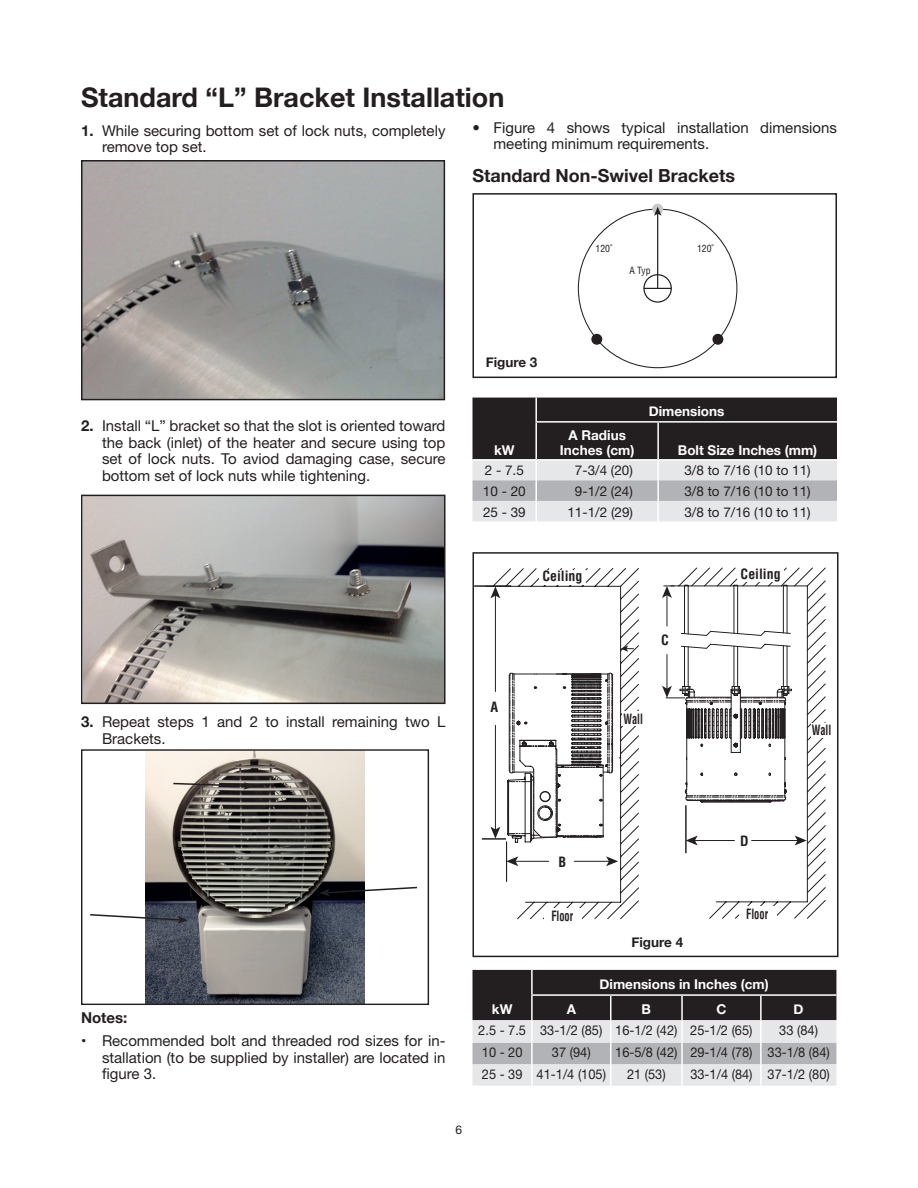
<style>
.page{position:relative;width:918px;height:1188px;background:#fff}
.page>*{position:absolute;margin:0;border:0;box-sizing:border-box;transform-origin:0 0}
.t1{font:700 27px "Helvetica Neue";color:#231f20}
.t2{font:700 18px "Helvetica Neue";color:#231f20}
.t3{font:15px/16.5px "Helvetica Neue";color:#231f20}
.t4{font:700 15px "Helvetica Neue";color:#231f20}
.t5{font:700 condensed 13.8px "Helvetica";color:#231f20;scale:.75 1}
.t6{font:700 condensed 13.8px "Helvetica";color:#231f20}
.t7{font:13.5px "Helvetica Neue";color:#231f20;scale:.95 1}
.t8{font:13.5px "Helvetica Neue";color:#231f20}
.t9{font:700 13.5px/15px "Helvetica Neue";color:#fff;text-align:center}
.t10{font:700 13.5px "Helvetica Neue";color:#231f20}
.t11{font:12px "Helvetica Neue";color:#231f20}
.t12{font:condensed 9.75px "Helvetica";color:#231f20}
.s1{font-weight:700}
</style>
<div class="page">
<img style="left:84px;top:163px;width:358px;height:234px">
<div style="left:81px;top:160px;width:364px;height:240px;border:2px solid #231f20"></div>
<img style="left:84px;top:498px;width:359px;height:203px">
<div style="left:81px;top:495px;width:365px;height:209px;border:2px solid #231f20"></div>
<svg style="left:81px;top:749px;width:349px;height:256px"></svg>
<div style="left:643px;top:274px;width:29px;height:29px;border:1px solid #231f20;border-radius:50%"></div>
<svg style="left:643px;top:287px;width:29px;height:3px"></svg>
<div style="left:591px;top:334px;width:11px;height:11px;background:#231f20;border-radius:50%"></div>
<div style="left:712px;top:334px;width:11px;height:11px;background:#231f20;border-radius:50%"></div>
<div style="left:652px;top:204px;width:11px;height:11px;background:#c7c8ca;border-radius:50%"></div>
<hr style="left:657px;top:213px;width:1px;height:75px;background:#231f20">
<svg style="left:654px;top:207px;width:8px;height:9px"></svg>
<div style="left:472px;top:193px;width:365px;height:185px;border:2px solid #231f20"></div>
<svg style="left:472px;top:398px;width:365px;height:123px;background:#7f7e80"></svg>
<hr style="left:657px;top:480px;width:2px;height:21px;background:#fff">
<hr style="left:657px;top:501px;width:2px;height:20px;background:#fff">
<svg style="left:485px;top:568px;width:154px;height:352px"></svg>
<hr style="left:515px;top:861px;width:34px;height:1px;background:#231f20">
<svg style="left:507px;top:856px;width:11px;height:10px"></svg>
<hr style="left:574px;top:861px;width:36px;height:1px;background:#231f20">
<svg style="left:606px;top:856px;width:12px;height:10px"></svg>
<svg style="left:621px;top:646px;width:12px;height:6px"></svg>
<hr style="left:495px;top:595px;width:1px;height:96px;background:#231f20">
<svg style="left:490px;top:587px;width:10px;height:11px"></svg>
<div style="left:623px;top:712px;width:19px;height:14px;background:#fff"></div>
<div style="left:539px;top:570px;width:47px;height:15px;background:#fff"></div>
<div style="left:544px;top:908px;width:38px;height:14px;background:#fff"></div>
<svg style="left:663px;top:567px;width:163px;height:340px"></svg>
<svg style="left:662px;top:586px;width:10px;height:12px"></svg>
<hr style="left:667px;top:655px;width:1px;height:34px;background:#231f20">
<svg style="left:662px;top:686px;width:10px;height:12px"></svg>
<div style="left:811px;top:723px;width:18px;height:15px;background:#fff"></div>
<div style="left:737px;top:567px;width:47px;height:15px;background:#fff"></div>
<div style="left:739px;top:906px;width:38px;height:14px;background:#fff"></div>
<hr style="left:783px;top:586px;width:1px;height:47px;background:#231f20">
<hr style="left:787px;top:586px;width:1px;height:47px;background:#231f20">
<hr style="left:684px;top:586px;width:1px;height:48px;background:#231f20">
<hr style="left:688px;top:586px;width:1px;height:48px;background:#231f20">
<hr style="left:734px;top:586px;width:1px;height:47px;background:#231f20">
<hr style="left:737px;top:586px;width:1px;height:48px;background:#231f20">
<hr style="left:702px;top:802px;width:68px;height:1px;background:#231f20">
<svg style="left:680px;top:630px;width:112px;height:172px"></svg>
<hr style="left:474px;top:586px;width:37px;height:1px;background:#231f20">
<hr style="left:506px;top:842px;width:1px;height:40px;background:#231f20">
<hr style="left:694px;top:840px;width:40px;height:1px;background:#231f20">
<svg style="left:687px;top:836px;width:11px;height:9px"></svg>
<hr style="left:752px;top:840px;width:46px;height:1px;background:#231f20">
<svg style="left:795px;top:836px;width:12px;height:9px"></svg>
<hr style="left:686px;top:805px;width:1px;height:48px;background:#231f20">
<svg style="left:482px;top:661px;width:139px;height:182px"></svg>
<div style="left:472px;top:552px;width:366px;height:405px;border:2px solid #231f20"></div>
<svg style="left:472px;top:970px;width:364px;height:116px;background:#8b898b"></svg>
<hr style="left:682px;top:994px;width:79px;height:2px;background:#fff">
<hr style="left:681px;top:996px;width:2px;height:24px;background:#fff">
<hr style="left:761px;top:994px;width:75px;height:2px;background:#fff">
<hr style="left:760px;top:996px;width:2px;height:24px;background:#fff">
<hr style="left:760px;top:1020px;width:2px;height:23px;background:#fff">
<hr style="left:760px;top:1043px;width:2px;height:21px;background:#fff">
<hr style="left:760px;top:1064px;width:2px;height:22px;background:#fff">
<svg style="left:319px;top:886px;width:100px;height:10px"></svg>
<svg style="left:89px;top:913px;width:99px;height:11px"></svg>
<svg style="left:172px;top:782px;width:82px;height:8px"></svg>
<h1 class="t1" style="left:81px;top:77px;width:425px">Standard “L” Bracket Installation</h1>
<p class="t3" style="left:102px;top:122px;width:345px;text-indent:-21px"><span class="s1">1.</span> While securing bottom set of lock nuts, completely remove top set.</p>
<p class="t3" style="left:494px;top:119px;width:345px;text-indent:-21px">• Figure 4 shows typical installation dimensions meeting minimum requirements.</p>
<p class="t2" style="left:472px;top:162px;width:264px">Standard Non-Swivel Brackets</p>
<p class="t12" style="left:596px;top:243px;width:19px">120˚</p>
<p class="t12" style="left:697px;top:243px;width:19px">120˚</p>
<p class="t3" style="left:102px;top:417px;width:345px;text-align:justify;text-indent:-21px"><span class="s1">2.</span> Install “L” bracket so that the slot is oriented toward the back (inlet) of the heater and secure using top set of lock nuts. To aviod damaging case, secure bottom set of lock nuts while tightening.</p>
<p class="t3" style="left:102px;top:714px;width:345px;text-indent:-21px"><span class="s1">3.</span> Repeat steps 1 and 2 to install remaining two L<br>Brackets.</p>
<p class="t12" style="left:629px;top:264px;width:23px">A Typ</p>
<p class="t10" style="left:486px;top:351px;width:53px">Figure 3</p>
<p class="t9" style="left:494px;top:443px;width:22px">kW</p>
<p class="t9" style="left:560px;top:428px;width:76px">A Radius<br>Inches (cm)</p>
<p class="t9" style="left:649px;top:404px;width:77px">Dimensions</p>
<p class="t9" style="left:678px;top:443px;width:141px">Bolt Size Inches (mm)</p>
<p class="t8" style="left:485px;top:463px;width:41px">2 - 7.5</p>
<p class="t8" style="left:575px;top:463px;width:60px">7-3/4 (20)</p>
<p class="t8" style="left:684px;top:463px;width:128px">3/8 to 7/16 (10 to 11)</p>
<p class="t8" style="left:483px;top:483px;width:44px">10 - 20</p>
<p class="t8" style="left:575px;top:483px;width:60px">9-1/2 (24)</p>
<p class="t8" style="left:684px;top:483px;width:128px">3/8 to 7/16 (10 to 11)</p>
<p class="t8" style="left:483px;top:504px;width:44px">25 - 39</p>
<p class="t8" style="left:567px;top:504px;width:67px">11-1/2 (29)</p>
<p class="t8" style="left:684px;top:504px;width:128px">3/8 to 7/16 (10 to 11)</p>
<p class="t6" style="left:490px;top:699px;width:9px">A</p>
<p class="t6" style="left:542px;top:568px;width:42px">Ceiling</p>
<p class="t6" style="left:661px;top:631px;width:9px">C</p>
<p class="t5" style="left:623px;top:710px;width:28px">Wall</p>
<p class="t6" style="left:741px;top:565px;width:42px">Ceiling</p>
<p class="t5" style="left:812px;top:722px;width:28px">Wall</p>
<p class="t4" style="left:81px;top:1006px;width:48px">Notes:</p>
<p class="t3" style="left:102px;top:1032px;width:345px;text-align:justify;text-indent:-21px"><span class="s1">•</span> Recommended bolt and threaded rod sizes for in&shy;stallation (to be supplied by installer) are located in figure 3.</p>
<p class="t6" style="left:558px;top:853px;width:9px">B</p>
<p class="t5" style="left:551px;top:908px;width:31px">Floor</p>
<p class="t6" style="left:740px;top:832px;width:10px">D</p>
<p class="t5" style="left:746px;top:906px;width:31px">Floor</p>
<p class="t10" style="left:631px;top:931px;width:53px">Figure 4</p>
<p class="t9" style="left:600px;top:977px;width:171px">Dimensions in Inches (cm)</p>
<p class="t9" style="left:492px;top:1002px;width:22px">kW</p>
<p class="t9" style="left:567px;top:1002px;width:11px">A</p>
<p class="t9" style="left:642px;top:1002px;width:11px">B</p>
<p class="t9" style="left:716px;top:1002px;width:12px">C</p>
<p class="t9" style="left:794px;top:1002px;width:12px">D</p>
<p class="t7" style="left:478px;top:1022px;width:290px">2.5 - 7.5 33-1/2 (85) 16-1/2 (42) 25-1/2 (65)</p>
<p class="t7" style="left:779px;top:1022px;width:42px">33 (84)</p>
<p class="t7" style="left:482px;top:1045px;width:44px">10 - 20</p>
<p class="t7" style="left:552px;top:1045px;width:42px">37 (94)</p>
<p class="t7" style="left:615px;top:1045px;width:227px">16-5/8 (42) 29-1/4 (78) 33-1/8 (84)</p>
<p class="t7" style="left:482px;top:1066px;width:132px">25 - 39 41-1/4 (105)</p>
<p class="t7" style="left:627px;top:1066px;width:42px">21 (53)</p>
<p class="t7" style="left:690px;top:1066px;width:148px">33-1/4 (84) 37-1/2 (80)</p>
<p class="t11" style="left:456px;top:1122px;width:8px">6</p>
</div>
